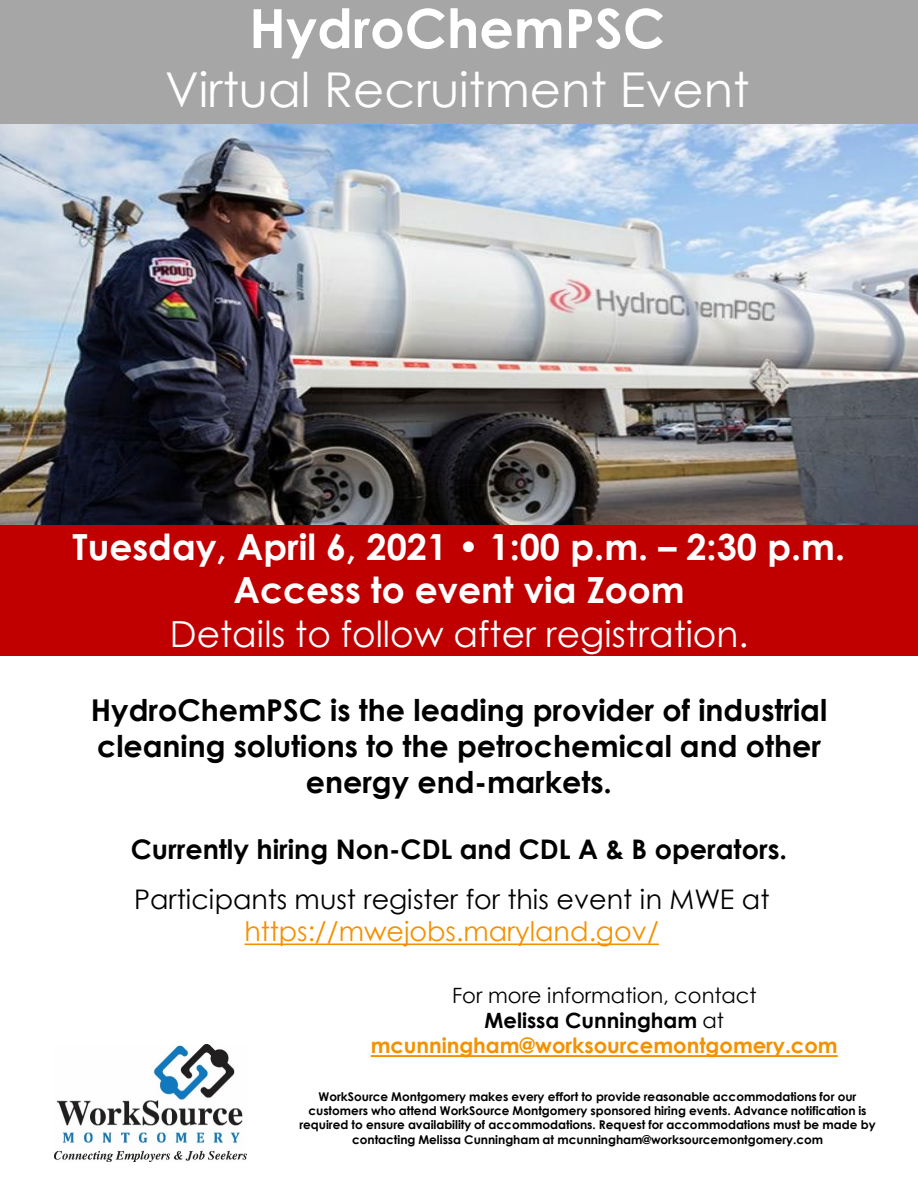
<style>
.page{position:relative;width:918px;height:1188px;background:#fff}
.page>*{position:absolute;margin:0;border:0;box-sizing:border-box;transform-origin:0 0}
.t1{font:700 54px "Century Gothic";color:#fff}
.t2{font:48px "Century Gothic";color:#fff}
.t3{font:700 36px "Century Gothic";color:#fff}
.t4{font:36px "Century Gothic";color:#fff}
.t5{font:700 30px/36px "Century Gothic";color:#000;text-align:center}
.t6{font:27px/32.4px "Century Gothic";color:#000;text-align:center}
.t7{font:700 27px "Century Gothic";color:#000}
.t8{font:700 21px "Century Gothic";color:#f49100}
.t9{font:21px "Century Gothic";color:#000}
.t10{font:700 21px "Century Gothic";color:#000}
.t11{font:700 12px/14.4px "Century Gothic";color:#000;text-align:center}
.s1{color:#f49100}
.s2{font-weight:400}
.s3{font-family:"Arial"}
</style>
<div class="page">
<img style="left:54px;top:1045px;width:192px;height:116px">
<div style="left:0;top:525px;width:918px;height:131px;background:#c00000"></div>
<div style="left:0;top:0;width:918px;height:124px;background:#a6a6a6"></div>
<svg style="left:245px;top:943px;width:414px;height:2px"></svg>
<svg style="left:371px;top:1055px;width:467px;height:2px"></svg>
<img style="left:0;top:124px;width:918px;height:401px">
<p class="t1" style="left:249px;top:-13px;width:417px">HydroChemPSC</p>
<p class="t2" style="left:165px;top:56px;width:586px">Virtual Recruitment Event</p>
<p class="t3" style="left:73px;top:520px;width:774px">Tuesday, April 6, 2021 • 1:00 p.m. – 2:30 p.m.</p>
<p class="t3" style="left:233px;top:563px;width:453px">Access to event via Zoom</p>
<p class="t4" style="left:170px;top:608px;width:580px">Details to follow after registration.</p>
<p class="t5" style="left:91px;top:691px;width:738px">HydroChemPSC is the leading provider of industrial cleaning solutions to the petrochemical and other energy end-markets.</p>
<p class="t7" style="left:131px;top:829px;width:658px">Currently hiring Non-CDL and CDL A &amp; B operators.</p>
<p class="t6" style="left:134px;top:882px;width:637px">Participants must register for this event in MWE at <span class="s1">https://mwejobs.maryland.gov/</span></p>
<p class="t9" style="left:452px;top:980px;width:306px">For more information, contact</p>
<p class="t10" style="left:485px;top:1004px;width:241px">Melissa Cunningham <span class="s2">at</span></p>
<p class="t8" style="left:371px;top:1030px;width:469px">mcunningham@worksourcemontgomery.com</p>
<p class="t11" style="left:299px;top:1088px;width:578px">WorkSource Montgomery makes every e<span class="s3">ff</span>ort to provide reasonable accommodations for our customers who attend WorkSource Montgomery sponsored hiring events. Advance notification is required to ensure availability of accommodations. Request for accommodations must be made by contacting Melissa Cunningham at mcunningham@worksourcemontgomery.com</p>
</div>
